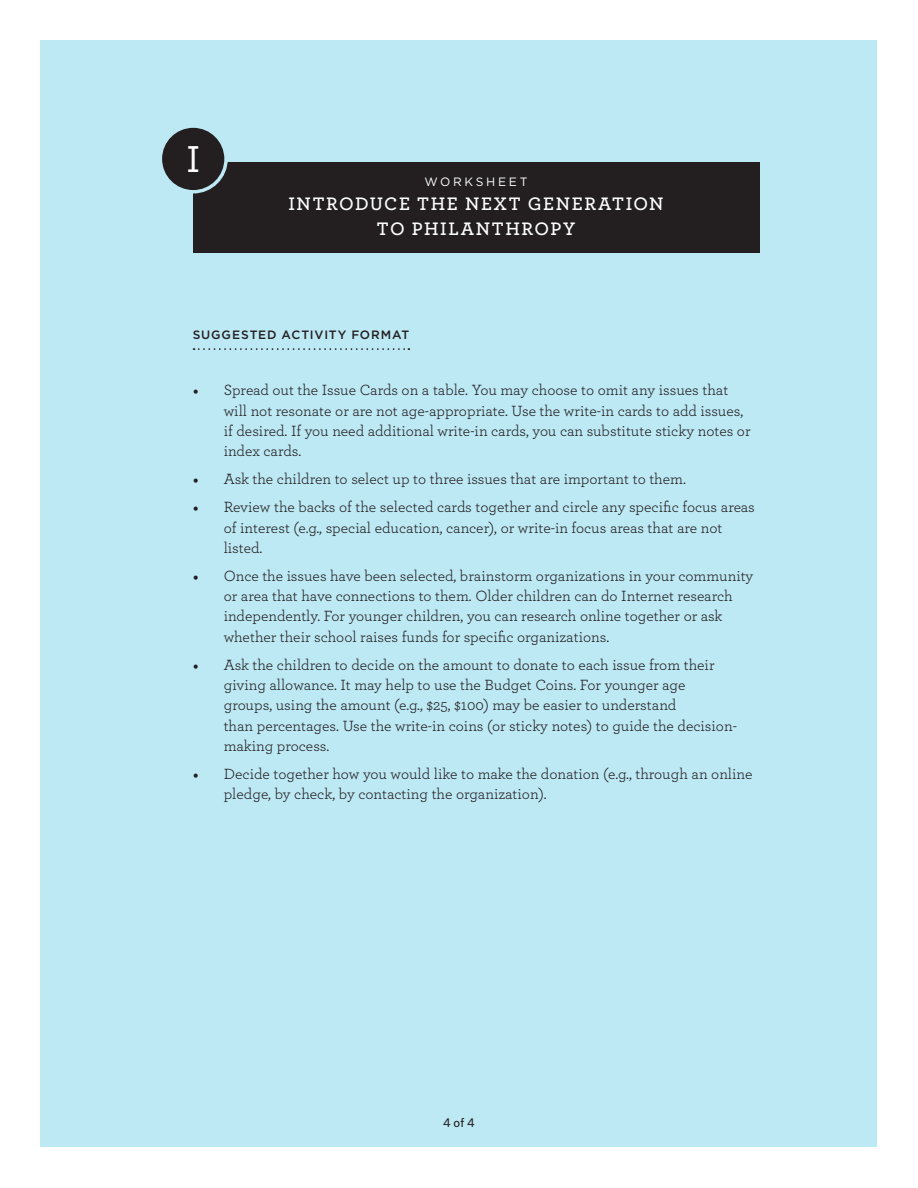
<style>
.page{position:relative;width:918px;height:1188px;background:#fff}
.page>*{position:absolute;margin:0;border:0;box-sizing:border-box;transform-origin:0 0}
.t1{font:500 39.3px "Archer";color:#fff}
.t2{font:600 18.9px/24.2px "Archer";letter-spacing:.085em;color:#fff;text-align:center}
.t3{font:15.6px/20.2px "Archer";color:#231f20}
.t4{font:500 12.75px "Whitney";color:#231f20}
.t5{font:500 12.15px "Gotham";letter-spacing:.07em;color:#231f20}
.t6{font:12.15px "Gotham";letter-spacing:.225em;color:#fff}
.s1{font-family:"Minion Pro"}
</style>
<div class="page">
<div style="left:40px;top:40px;width:838px;height:1108px;background:#bde9f5"></div>
<svg style="left:194px;top:348px;width:215px;height:2px"></svg>
<div style="left:193px;top:162px;width:566px;height:91px;background:#231f20"></div>
<div style="left:160px;top:126px;width:66px;height:66px;background:#231f20;border-radius:50%"></div>
<div style="left:159px;top:124px;width:69px;height:70px;border:3px solid #bde9f5;border-radius:50%"></div>
<p class="t1" style="left:186px;top:131px;width:15px">I</p>
<p class="t6" style="left:424px;top:174px;width:105px">WORKSHEET</p>
<p class="t2" style="left:288px;top:191px;width:377px">INTRODUCE THE NEXT GENERATION<br>TO PHILANTHROPY</p>
<p class="t5" style="left:193px;top:327px;width:218px">SUGGESTED ACTIVITY FORMAT</p>
<p class="t3" style="left:224px;top:379px;width:528px;text-indent:-31px"><span class="s1">•</span> Spread out the Issue Cards on a table. You may choose to omit any issues that will not resonate or are not age-appropriate. Use the write-in cards to add issues, if desired. If you need additional write-in cards, you can substitute sticky notes or index cards.</p>
<p class="t3" style="left:193px;top:468px;width:495px"><span class="s1">•</span> Ask the children to select up to three issues that are important to them.</p>
<p class="t3" style="left:224px;top:496px;width:533px;text-indent:-31px"><span class="s1">•</span> Review the backs of the selected cards together and circle any specific focus areas of interest (e.g., special education, cancer), or write-in focus areas that are not listed.</p>
<p class="t3" style="left:224px;top:565px;width:531px;text-indent:-31px"><span class="s1">•</span> Once the issues have been selected, brainstorm organizations in your community or area that have connections to them. Older children can do Internet research independently. For younger children, you can research online together or ask whether their school raises funds for specific organizations.</p>
<p class="t3" style="left:224px;top:654px;width:515px;text-indent:-31px"><span class="s1">•</span> Ask the children to decide on the amount to donate to each issue from their giving allowance. It may help to use the Budget Coins. For younger age groups, using the amount (e.g., $25, $100) may be easier to understand<br>than percentages. Use the write-in coins (or sticky notes) to guide the decision&shy;making process.</p>
<p class="t3" style="left:224px;top:763px;width:530px;text-indent:-31px"><span class="s1">•</span> Decide together how you would like to make the donation (e.g., through an online pledge, by check, by contacting the organization).</p>
<p class="t4" style="left:443px;top:1114px;width:33px">4 of 4</p>
</div>
